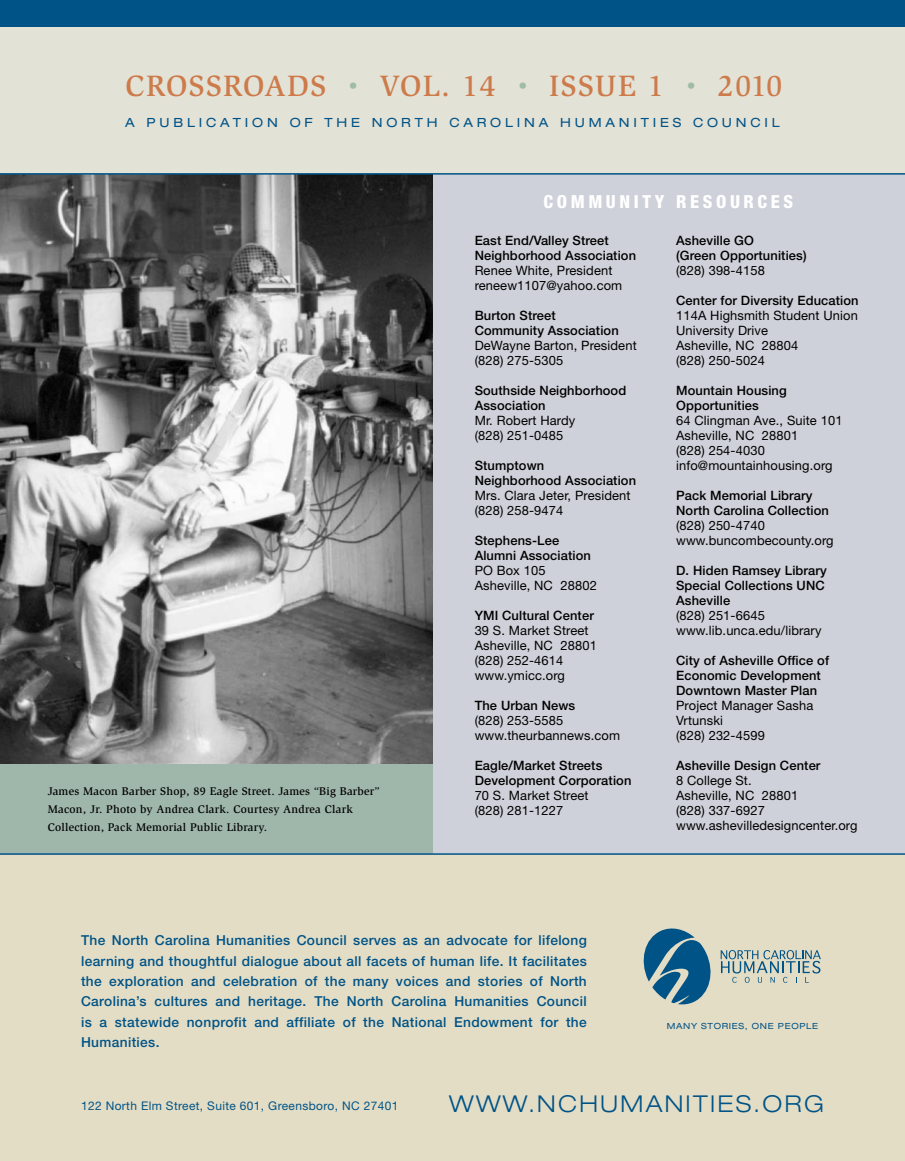
<style>
.page{position:relative;width:905px;height:1161px;background:#fff}
.page>*{position:absolute;margin:0;border:0;box-sizing:border-box;transform-origin:0 0}
.t1{font:500 30.3px "Slimbach";letter-spacing:.05em;color:#cd7b4b}
.t2{font:300 expanded 23.25px "Helvetica Neue";letter-spacing:.1em;color:#005387}
.t3{font:800 condensed 18px "Helvetica Neue";letter-spacing:.2em;color:#fff}
.t4{font:500 13.8px/20.4px "Helvetica Neue";letter-spacing:.025em;color:#005387;text-align:justify}
.t5{font:12.9px/15px "Helvetica Neue";letter-spacing:.01em;color:#000}
.t6{font:500 12.9px/15px "Helvetica Neue";letter-spacing:.01em;color:#000}
.t7{font:expanded 12.6px "Helvetica Neue";letter-spacing:.3em;color:#005387}
.t8{font:12px "Helvetica Neue";letter-spacing:.03em;color:#005387}
.t9{font:500 11.4px/18px "Slimbach";letter-spacing:.02em;color:#000}
.t10{font:expanded 8.4px "Helvetica Neue";letter-spacing:.08em;color:#005387}
.s1{font-size:17.7px;color:#9fbca9}
</style>
<div class="page">
<div style="left:0;top:0;width:904px;height:854px;background:#e3e2d7"></div>
<div style="left:0;top:174px;width:904px;height:680px;background:#ced1d9"></div>
<div style="left:0;top:761px;width:432px;height:93px;background:#9fb6aa"></div>
<div style="left:0;top:854px;width:904px;height:307px;background:#e4ddc5"></div>
<img style="left:0;top:175px;width:432px;height:588px">
<svg style="left:643px;top:928px;width:177px;height:77px"></svg>
<div style="left:0;top:0;width:904px;height:27px;background:#005387"></div>
<hr style="left:0;top:853px;width:904px;height:2px;background:#005387">
<hr style="left:0;top:173px;width:904px;height:2px;background:#005387">
<h1 class="t1" style="left:125px;top:68px;width:658px">CROSSROADS <span class="s1">•</span> VOL. 14 <span class="s1">•</span> ISSUE 1 <span class="s1">•</span> 2010</h1>
<p class="t7" style="left:125px;top:115px;width:337px">A PUBLICATION OF THE N ORTH CA</p>
<p class="t7" style="left:477px;top:115px;width:304px">ROLINA H UMANITIES COUNCIL</p>
<p class="t9" style="left:48px;top:782px;width:333px">James Macon Barber Shop, 89 Eagle Street. James “Big Barber”<br>Macon, Jr. Photo by Andrea Clark. Courtesy Andrea Clark<br>Collection, Pack Memorial Public Library.</p>
<h3 class="t3" style="left:543px;top:191px;width:251px">COMM UNITY RE SOURCES</h3>
<p class="t6" style="left:474px;top:233px;width:163px">East End/Valley Street<br>Neighborhood Association</p>
<p class="t5" style="left:474px;top:263px;width:149px">Renee White, President reneew1107@yahoo.com</p>
<p class="t6" style="left:474px;top:308px;width:146px">Burton Street<br>Community Association</p>
<p class="t5" style="left:474px;top:338px;width:163px">DeWayne Barton, President (828) 275-5305</p>
<p class="t6" style="left:474px;top:383px;width:153px">Southside Neighborhood<br>Association</p>
<p class="t5" style="left:474px;top:413px;width:102px">Mr. Robert Hardy (828) 251-0485</p>
<p class="t6" style="left:474px;top:458px;width:163px">Stumptown<br>Neighborhood Association</p>
<p class="t5" style="left:474px;top:488px;width:157px">Mrs. Clara Jeter, President (828) 258-9474</p>
<p class="t6" style="left:474px;top:533px;width:118px">Stephens-Lee<br>Alumni Association</p>
<p class="t5" style="left:474px;top:563px;width:124px">PO Box 105<br>Asheville, NC 28802</p>
<p class="t6" style="left:474px;top:608px;width:121px">YMI Cultural Center</p>
<p class="t5" style="left:474px;top:623px;width:124px">39 S. Market Street<br>Asheville, NC 28801 (828) 252-4614 www.ymicc.org</p>
<p class="t6" style="left:474px;top:698px;width:102px">The Urban News</p>
<p class="t5" style="left:474px;top:713px;width:147px">(828) 253-5585 www.theurbannews.com</p>
<p class="t6" style="left:474px;top:758px;width:158px">Eagle/Market Streets<br>Development Corporation</p>
<p class="t5" style="left:474px;top:788px;width:115px">70 S. Market Street (828) 281-1227</p>
<p class="t6" style="left:676px;top:233px;width:132px">Asheville GO<br>(Green Opportunities)</p>
<p class="t5" style="left:676px;top:263px;width:90px">(828) 398-4158</p>
<p class="t6" style="left:676px;top:293px;width:184px">Center for Diversity Education</p>
<p class="t5" style="left:676px;top:308px;width:183px">114A Highsmith Student Union<br>University Drive<br>Asheville, NC 28804<br>(828) 250-5024</p>
<p class="t6" style="left:676px;top:383px;width:112px">Mountain Housing<br>Opportunities</p>
<p class="t5" style="left:676px;top:413px;width:168px">64 Clingman Ave., Suite 101<br>Asheville, NC 28801<br>(828) 254-4030 info@mountainhousing.org</p>
<p class="t6" style="left:676px;top:488px;width:154px">Pack Memorial Library<br>North Carolina Collection</p>
<p class="t5" style="left:676px;top:518px;width:159px">(828) 250-4740 www.buncombecounty.org</p>
<p class="t6" style="left:676px;top:563px;width:152px">D. Hiden Ramsey Library<br>Special Collections UNC<br>Asheville</p>
<p class="t5" style="left:676px;top:608px;width:147px">(828) 251-6645 www.lib.unca.edu/library</p>
<p class="t6" style="left:676px;top:653px;width:154px">City of Asheville Office of<br>Economic Development<br>Downtown Master Plan</p>
<p class="t5" style="left:676px;top:698px;width:139px">Project Manager Sasha<br>Vrtunski<br>(828) 232-4599</p>
<p class="t6" style="left:676px;top:758px;width:146px">Asheville Design Center</p>
<p class="t5" style="left:676px;top:773px;width:183px">8 College St.<br>Asheville, NC 28801<br>(828) 337-6927 www.ashevilledesigncenter.org</p>
<p class="t4" style="left:81px;top:930px;width:507px">The North Carolina Humanities Council serves as an advocate for lifelong learning and thoughtful dialogue about all facets of human life. It facilitates the exploration and celebration of the many voices and stories of North Carolina’s cultures and heritage. The North Carolina Humanities Council is a statewide nonprofit and affiliate of the National Endowment for the Humanities.</p>
<p class="t10" style="left:666px;top:1021px;width:153px">MANY STORIES, ONE PEOPLE</p>
<p class="t8" style="left:81px;top:1099px;width:319px">122 North Elm Street, Suite 601, Greensboro, NC 27401</p>
<h2 class="t2" style="left:449px;top:1090px;width:376px">WWW.NCHUMANITIES.ORG</h2>
</div>
